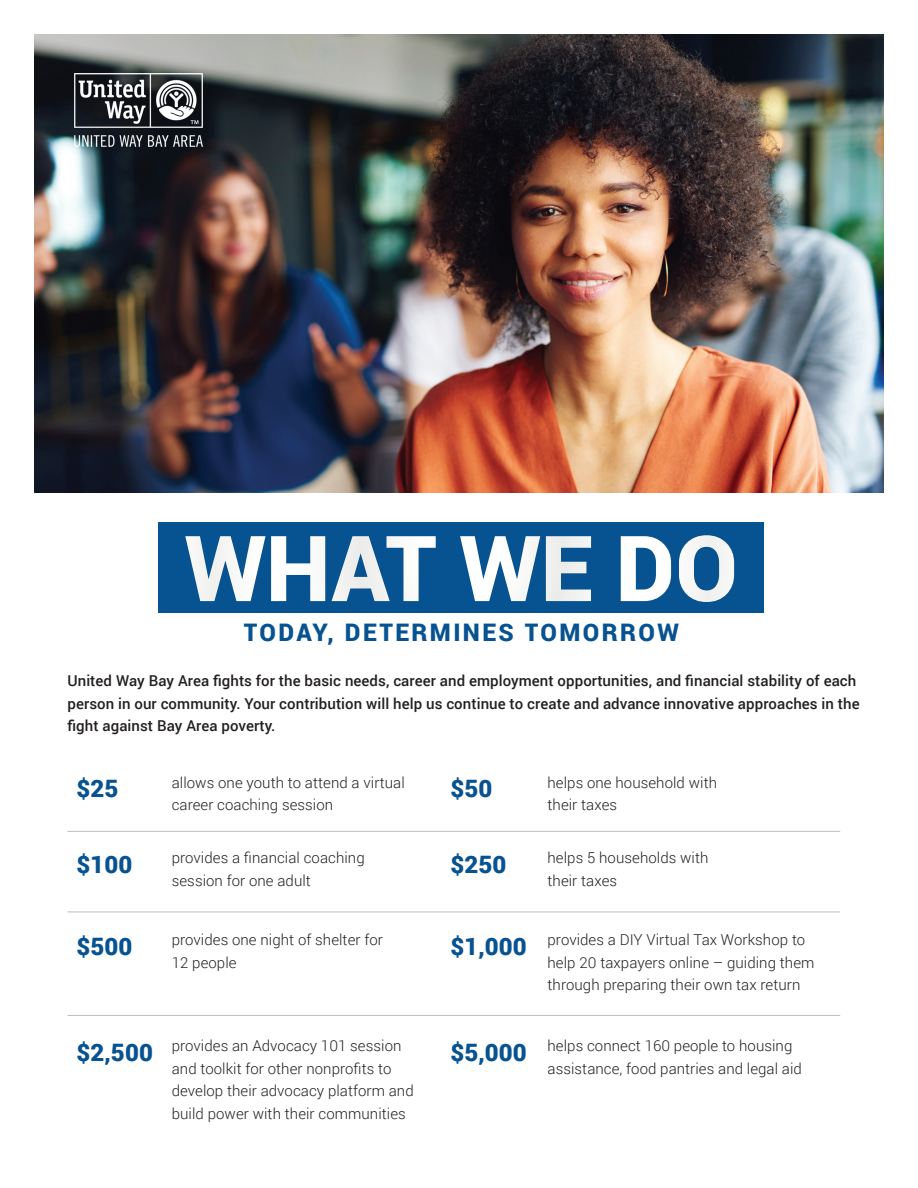
<style>
.page{position:relative;width:918px;height:1188px;background:#fff}
.page>*{position:absolute;margin:0;border:0;box-sizing:border-box;transform-origin:0 0}
.t1{font:900 91.35px "Roboto";color:#fff}
.t2{font:900 24.15px "Roboto";letter-spacing:.1em;color:#075290}
.t3{font:900 24px "Roboto";letter-spacing:.005em;color:#075290}
.t4{font:300 15px/22.5px "Roboto";letter-spacing:.005em;color:#231f20}
.t5{font:500 15px/22.5px "Roboto";letter-spacing:.005em;color:#231f20}
</style>
<div class="page">
<div style="left:159px;top:522px;width:605px;height:90px;background:#075290"></div>
<img style="left:35px;top:35px;width:848px;height:457px">
<hr style="left:68px;top:831px;width:772px;height:1px;background:#231f20">
<hr style="left:68px;top:912px;width:772px;height:1px;background:#231f20">
<hr style="left:68px;top:1015px;width:772px;height:1px;background:#231f20">
<img style="left:75px;top:73px;width:127px;height:74px">
<h1 class="t1" style="left:185px;top:504px;width:554px">WHAT WE DO</h1>
<h2 class="t2" style="left:244px;top:615px;width:436px">TODAY, DETERMINES TOMORROW</h2>
<p class="t5" style="left:68px;top:669px;width:794px">United Way Bay Area fights for the basic needs, career and employment opportunities, and financial stability of each person in our community. Your contribution will help us continue to create and advance innovative approaches in the fight against Bay Area poverty.</p>
<p class="t4" style="left:172px;top:771px;width:235px">allows one youth to attend a virtual career coaching session</p>
<p class="t4" style="left:548px;top:771px;width:171px">helps one household with their taxes</p>
<p class="t4" style="left:548px;top:846px;width:162px">helps 5 households with their taxes</p>
<h3 class="t3" style="left:76px;top:772px;width:43px">$25</h3>
<h3 class="t3" style="left:450px;top:772px;width:43px">$50</h3>
<p class="t4" style="left:172px;top:846px;width:194px">provides a financial coaching session for one adult</p>
<h3 class="t3" style="left:76px;top:847px;width:57px">$100</h3>
<h3 class="t3" style="left:450px;top:847px;width:57px">$250</h3>
<p class="t4" style="left:172px;top:928px;width:213px">provides one night of shelter for<br>12 people</p>
<h3 class="t3" style="left:76px;top:929px;width:57px">$500</h3>
<h3 class="t3" style="left:450px;top:929px;width:78px">$1,000</h3>
<p class="t4" style="left:172px;top:1034px;width:243px">provides an Advocacy 101 session and toolkit for other nonprofits to develop their advocacy platform and build power with their communities</p>
<h3 class="t3" style="left:76px;top:1035px;width:78px">$2,500</h3>
<h3 class="t3" style="left:450px;top:1035px;width:78px">$5,000</h3>
<p class="t4" style="left:548px;top:928px;width:268px">provides a DIY Virtual Tax Workshop to help 20 taxpayers online – guiding them through preparing their own tax return</p>
<p class="t4" style="left:548px;top:1034px;width:256px">helps connect 160 people to housing assistance, food pantries and legal aid</p>
</div>
